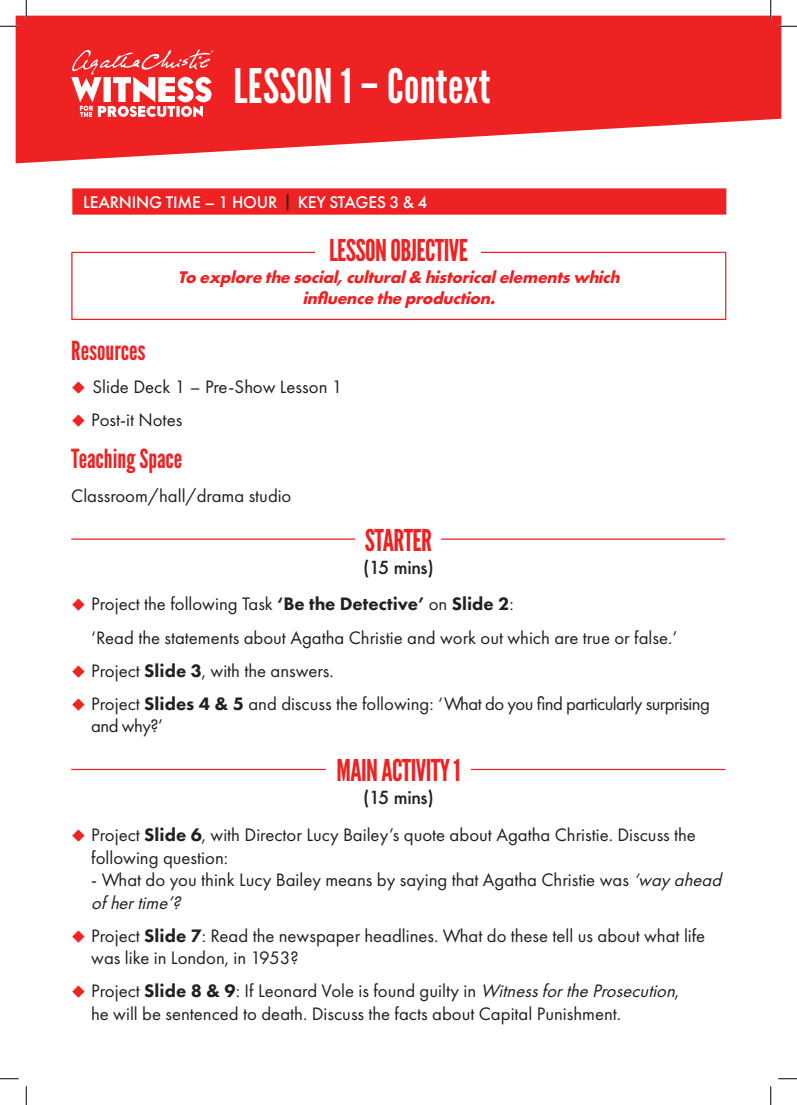
<style>
.page{position:relative;width:797px;height:1105px;background:#fff}
.page>*{position:absolute;margin:0;border:0;box-sizing:border-box;transform-origin:0 0}
.t1{font:47.5px "League Gothic";letter-spacing:.01em;color:#fff}
.t2{font:30px "League Gothic";letter-spacing:-.02em;color:#ee2123}
.t3{font:26.25px "League Gothic";color:#ee2123}
.t4{font:18.75px/33.1px "Futura PT";color:#231f20}
.t5{font:italic 700 17.5px/20.6px "Futura PT";color:#ee2123;text-align:center}
.t6{font:500 17.5px "Futura PT";letter-spacing:-.01em;color:#fff}
.t7{font:500 17.5px "Futura";letter-spacing:-.02em;color:#231f20}
.s1{font-family:"Gotham";color:#231f20}
.s2{font-weight:800}
.s3{font-style:italic}
</style>
<div class="page">
<svg style="left:16px;top:16px;width:765px;height:147px;fill:#ee2123"></svg>
<svg style="left:71px;top:49px;width:142px;height:68px"></svg>
<div style="left:72px;top:188px;width:654px;height:27px;background:#ee2123"></div>
<div style="left:71px;top:252px;width:655px;height:68px;border:1px solid #ee2123"></div>
<div style="left:315px;top:236px;width:166px;height:29px;background:#fff"></div>
<hr style="left:441px;top:538px;width:284px;height:2px;background:#ee2123">
<hr style="left:71px;top:538px;width:284px;height:2px;background:#ee2123">
<hr style="left:71px;top:769px;width:255px;height:1px;background:#ee2123">
<hr style="left:471px;top:769px;width:254px;height:1px;background:#ee2123">
<svg style="left:0;top:25px;width:19px;height:2px"></svg>
<svg style="left:778px;top:25px;width:19px;height:2px"></svg>
<svg style="left:0;top:1078px;width:19px;height:1px"></svg>
<svg style="left:778px;top:1078px;width:19px;height:1px"></svg>
<svg style="left:25px;top:0;width:2px;height:19px"></svg>
<svg style="left:25px;top:1086px;width:2px;height:19px"></svg>
<svg style="left:770px;top:0;width:1px;height:19px"></svg>
<svg style="left:770px;top:1086px;width:1px;height:19px"></svg>
<h1 class="t1" style="left:233px;top:57px;width:258px">LESSON 1 – Context</h1>
<p class="t6" style="left:83px;top:191px;width:346px">LEARNING TIME – 1 HOUR <span class="s1">|</span> KEY STAGES 3 &amp; 4</p>
<h2 class="t2" style="left:329px;top:233px;width:140px">LESSON OBJECTIVE</h2>
<p class="t5" style="left:178px;top:267px;width:448px">To explore the social, cultural&amp; historicalelementswhich influence the production.</p>
<h3 class="t3" style="left:71px;top:335px;width:76px">Resources</h3>
<p class="t4" style="left:91px;top:370px;width:253px">Slide Deck 1 – Pre-Show Lesson 1<br>Post-it Notes</p>
<h3 class="t3" style="left:71px;top:443px;width:112px">Teaching Space</h3>
<p class="t4" style="left:71px;top:479px;width:222px">Classroom/hall/drama studio</p>
<h2 class="t2" style="left:365px;top:522px;width:69px">STARTER</h2>
<p class="t7" style="left:363px;top:555px;width:72px">(15 mins)</p>
<p class="t4" style="left:91px;top:587px;width:620px">Project the following Task <span class="s2">‘Be the Detective’</span> on <span class="s2">Slide 2</span>:<br>‘Read the statements about Agatha Christie and work out which are true or false.’ Project <span class="s2">Slide 3</span>, with the answers.<br>Project <span class="s2">Slides 4 &amp; 5</span> and discuss the following: ‘What do you find particularly surprising</p>
<p class="t4" style="left:91px;top:709px;width:73px">and why?’</p>
<h2 class="t2" style="left:336px;top:753px;width:125px">MAIN ACTIVITY 1</h2>
<p class="t7" style="left:363px;top:786px;width:72px">(15 mins)</p>
<p class="t4" style="left:91px;top:823px;width:606px;line-height:22.5px">Project <span class="s2">Slide 6</span>, with Director Lucy Bailey’s quote about Agatha Christie. Discuss the following question:</p>
<p class="t4" style="left:91px;top:868px;width:636px;line-height:22.5px">- What do you think Lucy Bailey means by saying that Agatha Christie was <span class="s3">‘wayahead ofhertime’?</span></p>
<p class="t4" style="left:91px;top:924px;width:615px;line-height:22.5px">Project <span class="s2">Slide 7</span>: Read the newspaper headlines. What do these tell us about what life was like in London, in 1953?</p>
<p class="t4" style="left:91px;top:980px;width:590px;line-height:22.5px">Project <span class="s2">Slide 8 &amp; 9</span>: If Leonard Vole is found guilty in <span class="s3">Witnessforthe Prosecution</span>, he will be sentenced to death. Discuss the facts about Capital Punishment.</p>
</div>
